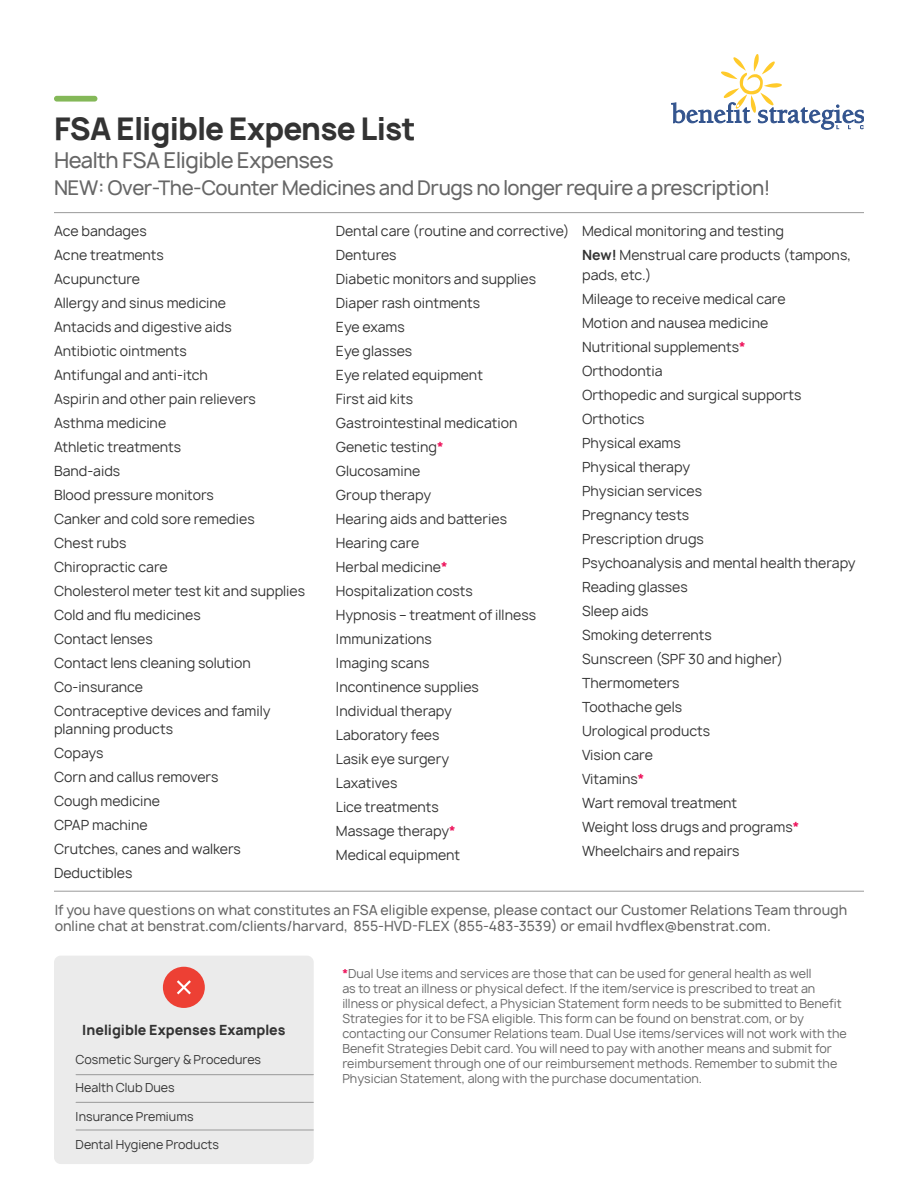
<style>
.page{position:relative;width:918px;height:1188px;background:#fff}
.page>*{position:absolute;margin:0;border:0;box-sizing:border-box;transform-origin:0 0}
.Heading{font:800 30px "Manrope";letter-spacing:-.025em;color:#333}
.Heading-2{font:500 21px "Manrope";letter-spacing:-.025em;color:#666}
.Heading-3{font:500 19.5px "Manrope";letter-spacing:-.025em;color:#666}
.List{font:13.5px/18px "Manrope";color:#333}
.Section_Head{font:500 13.5px/16.2px "Manrope";color:#666}
.Paragraph{font:800 13.5px "Manrope";color:#333}
.Fine_Print{font:12px/15px "Manrope";color:#666}
.Paragraph-2{font:12px "Manrope";color:#333}
.s1{font-weight:700;color:#ed125a}
.s2{font-weight:700}
</style>
<div class="page">
<svg style="left:672px;top:54px;width:192px;height:75px"></svg>
<div style="left:54px;top:96px;width:43px;height:6px;background:#84b858;border-radius:3px"></div>
<hr style="left:54px;top:212px;width:810px;height:1px;background:#999">
<hr style="left:54px;top:891px;width:810px;height:1px;background:#999">
<div style="left:54px;top:956px;width:260px;height:208px;background:#ebebeb;border-radius:7px"></div>
<div style="left:163px;top:967px;width:42px;height:41px;background:#ed4034;border-radius:50%"></div>
<svg style="left:177px;top:980px;width:14px;height:14px"></svg>
<hr style="left:76px;top:1074px;width:237px;height:1px;background:#999">
<hr style="left:76px;top:1102px;width:237px;height:1px;background:#999">
<hr style="left:76px;top:1130px;width:237px;height:1px;background:#999">
<p class="Heading" style="left:54px;top:108px;width:363px">FSA Eligible Expense List</p>
<p class="Heading-2" style="left:54px;top:147px;width:281px">Health FSA Eligible Expenses</p>
<p class="Heading-3" style="left:54px;top:176px;width:718px">NEW: Over-The-Counter Medicines and Drugs no longer require a prescription!</p>
<p class="List" style="left:54px;top:222px;width:94px">Ace bandages</p>
<p class="List" style="left:54px;top:246px;width:112px">Acne treatments</p>
<p class="List" style="left:54px;top:270px;width:88px">Acupuncture</p>
<p class="List" style="left:54px;top:294px;width:174px">Allergy and sinus medicine</p>
<p class="List" style="left:54px;top:318px;width:179px">Antacids and digestive aids</p>
<p class="List" style="left:54px;top:342px;width:134px">Antibiotic ointments</p>
<p class="List" style="left:54px;top:366px;width:155px">Antifungal and anti-itch</p>
<p class="List" style="left:54px;top:390px;width:203px">Aspirin and other pain relievers</p>
<p class="List" style="left:54px;top:414px;width:114px">Asthma medicine</p>
<p class="List" style="left:54px;top:438px;width:129px">Athletic treatments</p>
<p class="List" style="left:54px;top:462px;width:68px">Band-aids</p>
<p class="List" style="left:54px;top:486px;width:161px">Blood pressure monitors</p>
<p class="List" style="left:54px;top:510px;width:202px">Canker and cold sore remedies</p>
<p class="List" style="left:54px;top:534px;width:74px">Chest rubs</p>
<p class="List" style="left:54px;top:558px;width:115px">Chiropractic care</p>
<p class="List" style="left:54px;top:582px;width:253px">Cholesterol meter test kit and supplies</p>
<p class="List" style="left:54px;top:606px;width:148px">Cold and flu medicines</p>
<p class="List" style="left:54px;top:630px;width:100px">Contact lenses</p>
<p class="List" style="left:54px;top:654px;width:198px">Contact lens cleaning solution</p>
<p class="List" style="left:54px;top:678px;width:91px">Co-insurance</p>
<p class="List" style="left:54px;top:702px;width:218px">Contraceptive devices and family planning products</p>
<p class="List" style="left:54px;top:744px;width:51px">Copays</p>
<p class="List" style="left:54px;top:768px;width:166px">Corn and callus removers</p>
<p class="List" style="left:54px;top:792px;width:107px">Cough medicine</p>
<p class="List" style="left:54px;top:816px;width:95px">CPAP machine</p>
<p class="List" style="left:54px;top:840px;width:188px">Crutches, canes and walkers</p>
<p class="List" style="left:54px;top:864px;width:80px">Deductibles</p>
<p class="List" style="left:336px;top:222px;width:235px">Dental care (routine and corrective)</p>
<p class="List" style="left:336px;top:246px;width:62px">Dentures</p>
<p class="List" style="left:336px;top:270px;width:202px">Diabetic monitors and supplies</p>
<p class="List" style="left:336px;top:294px;width:146px">Diaper rash ointments</p>
<p class="List" style="left:336px;top:318px;width:70px">Eye exams</p>
<p class="List" style="left:336px;top:342px;width:78px">Eye glasses</p>
<p class="List" style="left:336px;top:366px;width:149px">Eye related equipment</p>
<p class="List" style="left:336px;top:390px;width:79px">First aid kits</p>
<p class="List" style="left:336px;top:414px;width:183px">Gastrointestinal medication</p>
<p class="List" style="left:336px;top:438px;width:109px">Genetic testing<span class="s1">*</span></p>
<p class="List" style="left:336px;top:462px;width:86px">Glucosamine</p>
<p class="List" style="left:336px;top:486px;width:97px">Group therapy</p>
<p class="List" style="left:336px;top:510px;width:173px">Hearing aids and batteries</p>
<p class="List" style="left:336px;top:534px;width:85px">Hearing care</p>
<p class="List" style="left:336px;top:558px;width:113px">Herbal medicine<span class="s1">*</span></p>
<p class="List" style="left:336px;top:582px;width:138px">Hospitalization costs</p>
<p class="List" style="left:336px;top:606px;width:202px">Hypnosis – treatment of illness</p>
<p class="List" style="left:336px;top:630px;width:98px">Immunizations</p>
<p class="List" style="left:336px;top:654px;width:95px">Imaging scans</p>
<p class="List" style="left:336px;top:678px;width:145px">Incontinence supplies</p>
<p class="List" style="left:336px;top:702px;width:118px">Individual therapy</p>
<p class="List" style="left:336px;top:726px;width:105px">Laboratory fees</p>
<p class="List" style="left:336px;top:750px;width:115px">Lasik eye surgery</p>
<p class="List" style="left:336px;top:774px;width:63px">Laxatives</p>
<p class="List" style="left:336px;top:798px;width:104px">Lice treatments</p>
<p class="List" style="left:336px;top:822px;width:121px">Massage therapy<span class="s1">*</span></p>
<p class="List" style="left:336px;top:846px;width:126px">Medical equipment</p>
<p class="List" style="left:582px;top:222px;width:203px">Medical monitoring and testing</p>
<p class="List" style="left:582px;top:246px;width:270px;line-height:19.5px"><span class="s2">New!</span> Menstrual care products (tampons, pads, etc.)</p>
<p class="List" style="left:582px;top:290px;width:205px">Mileage to receive medical care</p>
<p class="List" style="left:582px;top:314px;width:188px">Motion and nausea medicine</p>
<p class="List" style="left:582px;top:338px;width:165px">Nutritional supplements<span class="s1">*</span></p>
<p class="List" style="left:582px;top:362px;width:82px">Orthodontia</p>
<p class="List" style="left:582px;top:386px;width:221px">Orthopedic and surgical supports</p>
<p class="List" style="left:582px;top:410px;width:64px">Orthotics</p>
<p class="List" style="left:582px;top:434px;width:100px">Physical exams</p>
<p class="List" style="left:582px;top:458px;width:109px">Physical therapy</p>
<p class="List" style="left:582px;top:482px;width:121px">Physician services</p>
<p class="List" style="left:582px;top:506px;width:109px">Pregnancy tests</p>
<p class="List" style="left:582px;top:530px;width:123px">Prescription drugs</p>
<p class="List" style="left:582px;top:554px;width:275px">Psychoanalysis and mental health therapy</p>
<p class="List" style="left:582px;top:578px;width:107px">Reading glasses</p>
<p class="List" style="left:582px;top:602px;width:68px">Sleep aids</p>
<p class="List" style="left:582px;top:626px;width:131px">Smoking deterrents</p>
<p class="List" style="left:582px;top:650px;width:203px">Sunscreen (SPF 30 and higher)</p>
<p class="List" style="left:582px;top:674px;width:99px">Thermometers</p>
<p class="List" style="left:582px;top:698px;width:102px">Toothache gels</p>
<p class="List" style="left:582px;top:722px;width:130px">Urological products</p>
<p class="List" style="left:582px;top:746px;width:72px">Vision care</p>
<p class="List" style="left:582px;top:770px;width:64px">Vitamins<span class="s1">*</span></p>
<p class="List" style="left:582px;top:794px;width:157px">Wart removal treatment</p>
<p class="List" style="left:582px;top:818px;width:219px">Weight loss drugs and programs<span class="s1">*</span></p>
<p class="List" style="left:582px;top:842px;width:159px">Wheelchairs and repairs</p>
<p class="Section_Head" style="left:55px;top:902px;width:794px">If you have questions on what constitutes an FSA eligible expense, please contact our Customer Relations Team through online chat at benstrat.com/clients/harvard, 855-HVD-FLEX (855-483-3539) or email hvdflex@benstrat.com.</p>
<p class="Paragraph" style="left:82px;top:1021px;width:205px">Ineligible Expenses Examples</p>
<p class="Paragraph-2" style="left:76px;top:1052px;width:187px">Cosmetic Surgery &amp; Procedures</p>
<p class="Paragraph-2" style="left:76px;top:1080px;width:101px">Health Club Dues</p>
<p class="Paragraph-2" style="left:76px;top:1109px;width:120px">Insurance Premiums</p>
<p class="Paragraph-2" style="left:76px;top:1137px;width:145px">Dental Hygiene Products</p>
<p class="Fine_Print" style="left:342px;top:966px;width:506px"><span class="s1">*</span>Dual Use items and services are those that can be used for general health as well<br>as to treat an illness or physical defect. If the item/service is prescribed to treat an illness or physical defect, a Physician Statement form needs to be submitted to Benefit Strategies for it to be FSA eligible. This form can be found on benstrat.com, or by contacting our Consumer Relations team. Dual Use items/services will not work with the Benefit Strategies Debit card. You will need to pay with another means and submit for reimbursement through one of our reimbursement methods. Remember to submit the Physician Statement, along with the purchase documentation.</p>
</div>
